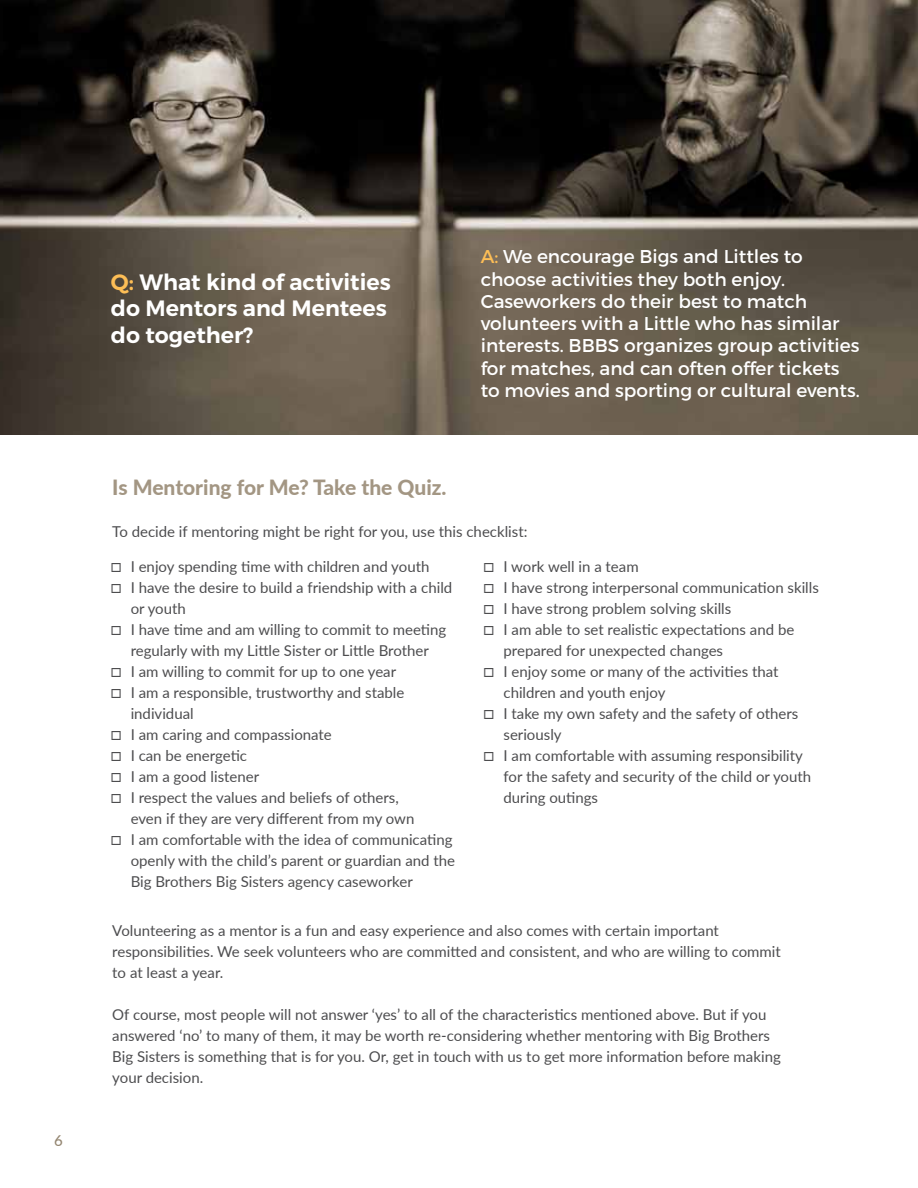
<style>
.page{position:relative;width:918px;height:1188px;background:#fff}
.page>*{position:absolute;margin:0;border:0;box-sizing:border-box;transform-origin:0 0}
.t1{font:600 22.2px/26.7px "Montserrat";color:#fff}
.t2{font:800 21px "Lato";color:#a39683}
.t3{font:18.6px/22.2px "Montserrat";color:#fff}
.t4{font:18px/21px "Lato";color:#4d4d4f}
.t5{font:15px/21px "Lato";color:#4d4d4f}
.t6{font:500 15px "Lato";color:#948671}
.s1{color:#fdbe56}
</style>
<div class="page">
<img style="left:0;top:0;width:918px;height:434px">
<p class="t6" style="left:54px;top:1130px;width:10px">6</p>
<h1 class="t1" style="left:111px;top:269px;width:281px"><span class="s1">Q:</span> What kind of activities do Mentors and Mentees do together?</h1>
<p class="t3" style="left:481px;top:246px;width:381px"><span class="s1">A:</span> We encourage Bigs and Littles to choose activities they both enjoy.<br>Caseworkers do their best to match volunteers with a Little who has similar interests. BBBS organizes group activities for matches, and can often offer tickets to movies and sporting or cultural events.</p>
<h2 class="t2" style="left:112px;top:471px;width:336px">Is Mentoring for Me? Take the Quiz.</h2>
<p class="t5" style="left:112px;top:520px;width:417px">To decide if mentoring might be right for you, use this checklist:</p>
<p class="t4" style="left:111px;top:554px;width:12px">□ □</p>
<p class="t4" style="left:111px;top:617px;width:12px">□</p>
<p class="t4" style="left:111px;top:659px;width:12px">□ □</p>
<p class="t4" style="left:111px;top:722px;width:12px;text-align:justify">□ □ □ □</p>
<p class="t4" style="left:111px;top:827px;width:12px">□</p>
<p class="t5" style="left:131px;top:556px;width:326px">I enjoy spending time with children and youth<br>I have the desire to build a friendship with a child or youth<br>I have time and am willing to commit to meeting regularly with my Little Sister or Little Brother<br>I am willing to commit for up to one year<br>I am a responsible, trustworthy and stable individual<br>I am caring and compassionate<br>I can be energetic<br>I am a good listener<br>I respect the values and beliefs of others,<br>even if they are very different from my own<br>I am comfortable with the idea of communicating openly with the child’s parent or guardian and the Big Brothers Big Sisters agency caseworker</p>
<p class="t5" style="left:504px;top:556px;width:317px">I work well in a team<br>I have strong interpersonal communication skills I have strong problem solving skills<br>I am able to set realistic expectations and be prepared for unexpected changes<br>I enjoy some or many of the activities that children and youth enjoy<br>I take my own safety and the safety of others seriously<br>I am comfortable with assuming responsibility for the safety and security of the child or youth during outings</p>
<p class="t4" style="left:484px;top:554px;width:12px;text-align:justify">□ □ □ □</p>
<p class="t4" style="left:484px;top:659px;width:12px">□</p>
<p class="t4" style="left:484px;top:701px;width:12px">□</p>
<p class="t4" style="left:484px;top:743px;width:12px">□</p>
<p class="t5" style="left:112px;top:919px;width:670px">Volunteering as a mentor is a fun and easy experience and also comes with certain important responsibilities. We seek volunteers who are committed and consistent, and who are willing to commit to at least a year.</p>
<p class="t5" style="left:112px;top:1003px;width:670px">Of course, most people will not answer ‘yes’ to all of the characteristics mentioned above. But if you answered ‘no’ to many of them, it may be worth re-considering whether mentoring with Big Brothers Big Sisters is something that is for you. Or, get in touch with us to get more information before making your decision.</p>
</div>
